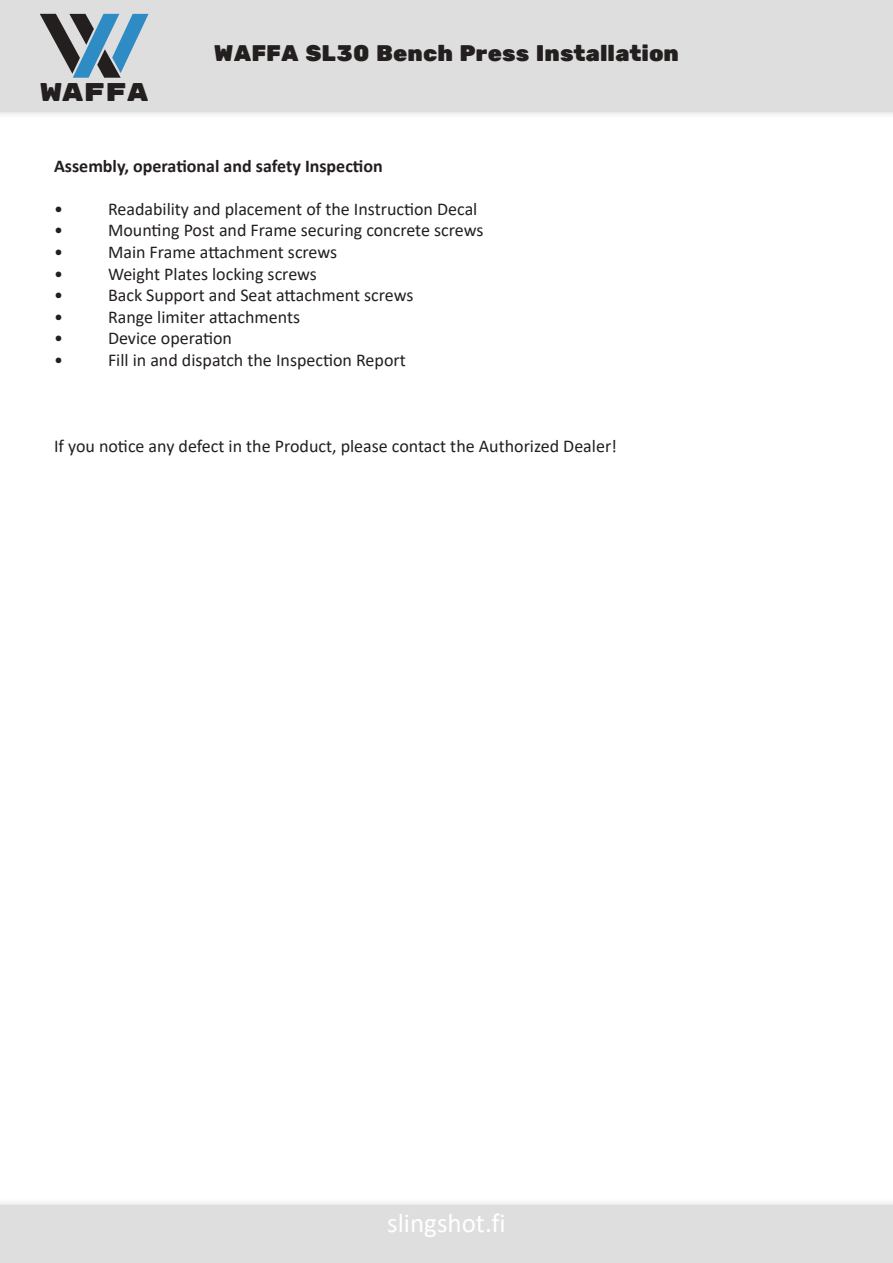
<style>
.page{position:relative;width:893px;height:1263px;background:#fff}
.page>*{position:absolute;margin:0;border:0;box-sizing:border-box;transform-origin:0 0}
.t1{font:27px "Calibri";color:#fff}
.t2{font:25.5px "Rubik Mono One";color:#241f1f}
.t3{font:22.5px "Rubik One";color:#241f1f}
.t4{font:18px "Calibri";color:#241f1f}
.t5{font:700 18px "Calibri";color:#241f1f}
</style>
<div class="page">
<div style="left:0;top:0;width:893px;height:120px;background:#241f1f;opacity:.75"></div>
<div style="left:0;top:0;width:893px;height:112px;background:#dededf"></div>
<svg style="left:40px;top:14px;width:109px;height:64px"></svg>
<div style="left:0;top:1197px;width:893px;height:66px;background:#f8f7f7"></div>
<div style="left:0;top:1205px;width:893px;height:58px;background:#dededf"></div>
<h2 class="t2" style="left:40px;top:77px;width:110px">WAFFA</h2>
<p class="t3" style="left:214px;top:40px;width:467px">WAFFA SL30 Bench Press Installation</p>
<p class="t5" style="left:54px;top:153px;width:330px">Assembly, operational and safety Inspection</p>
<p class="t4" style="left:54px;top:196px;width:10px">•</p>
<p class="t4" style="left:108px;top:196px;width:371px">Readability and placement of the Instruction Decal</p>
<p class="t4" style="left:54px;top:218px;width:10px">•</p>
<p class="t4" style="left:108px;top:218px;width:377px">Mounting Post and Frame securing concrete screws</p>
<p class="t4" style="left:54px;top:239px;width:10px">•</p>
<p class="t4" style="left:108px;top:239px;width:231px">Main Frame attachment screws</p>
<p class="t4" style="left:54px;top:261px;width:10px">•</p>
<p class="t4" style="left:108px;top:261px;width:210px">Weight Plates locking screws</p>
<p class="t4" style="left:54px;top:283px;width:10px">•</p>
<p class="t4" style="left:108px;top:283px;width:307px">Back Support and Seat attachment screws</p>
<p class="t4" style="left:54px;top:304px;width:10px">•</p>
<p class="t4" style="left:108px;top:304px;width:194px">Range limiter attachments</p>
<p class="t4" style="left:54px;top:326px;width:10px">•</p>
<p class="t4" style="left:108px;top:326px;width:126px">Device operation</p>
<p class="t4" style="left:54px;top:347px;width:10px">•</p>
<p class="t4" style="left:108px;top:347px;width:299px">Fill in and dispatch the Inspection Report</p>
<p class="t4" style="left:54px;top:434px;width:565px">If you notice any defect in the Product, please contact the Authorized Dealer!</p>
<h1 class="t1" style="left:387px;top:1214px;width:120px">slingshot.fi</h1>
</div>
